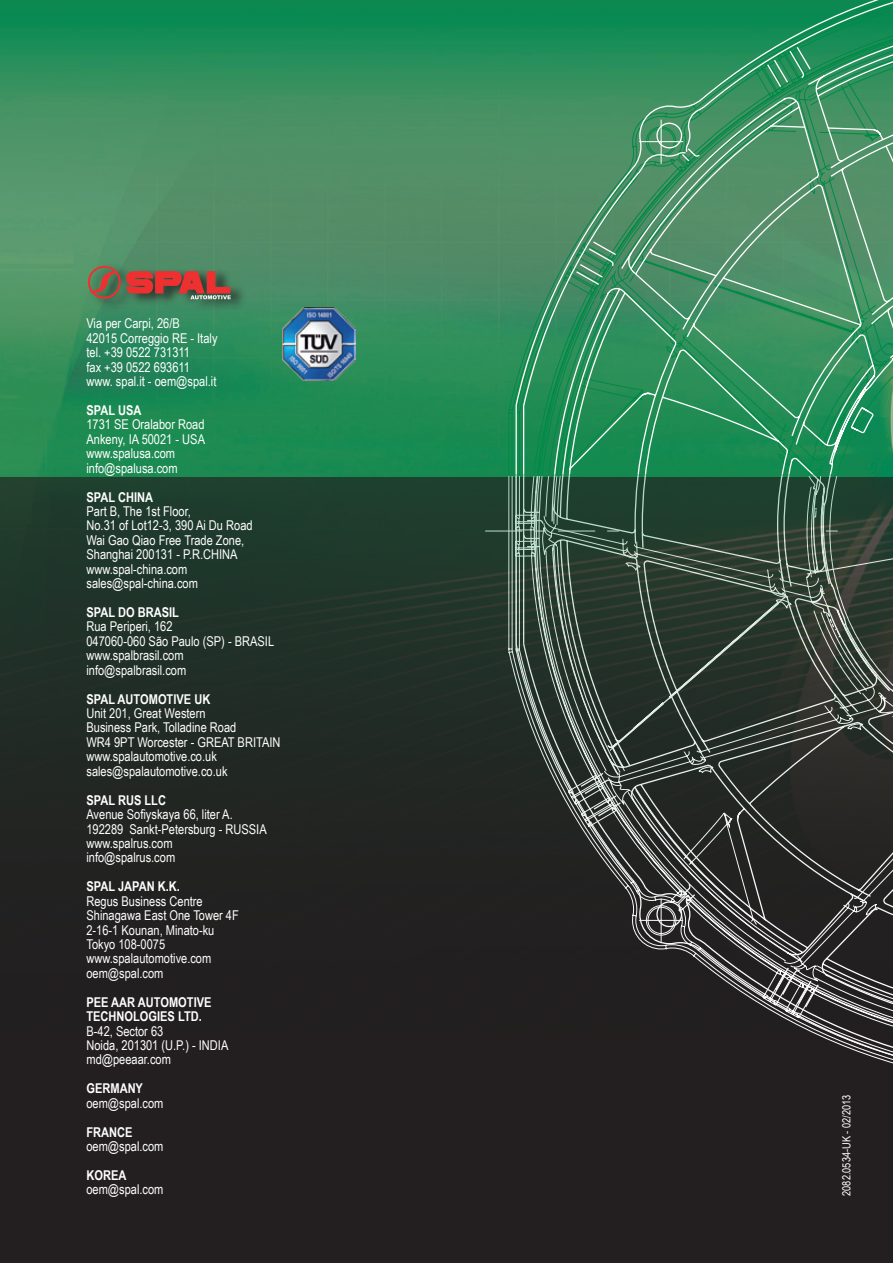
<style>
.page{position:relative;width:893px;height:1263px;background:#fff}
.page>*{position:absolute;margin:0;border:0;box-sizing:border-box;transform-origin:0 0}
.t1{font:13.5px/14.4px "Arial Narrow";color:#fff}
.t2{font:700 13.5px/14.4px "Arial Narrow";color:#fff}
.t3{font:11.25px "Arial Narrow";color:#fff}
</style>
<div class="page">
<img style="left:0;top:0;width:358px;height:474px">
<div style="left:0;top:477px;width:893px;height:786px;background:#231f20"></div>
<svg style="left:358px;top:0;width:535px;height:474px;background:#3b9162"></svg>
<img style="left:0;top:474px;width:893px;height:590px">
<div style="left:89px;top:262px;width:158px;height:49px;background:#231f20;opacity:.75"></div>
<div style="left:88px;top:266px;width:33px;height:33px;border:2px solid #ee3030;border-radius:50%"></div>
<svg style="left:90px;top:271px;width:29px;height:23px"></svg>
<svg style="left:126px;top:271px;width:105px;height:28px;background:#a24b41"></svg>
<img style="left:282px;top:307px;width:73px;height:74px">
<p class="t1" style="left:86px;top:316px;width:133px">Via per Carpi, 26/B<br>42015 Correggio RE - Italy tel. +39 0522 731311<br>fax +39 0522 693611 www. spal.it - oem@spal.it</p>
<p class="t2" style="left:86px;top:402px;width:56px">SPAL USA</p>
<p class="t1" style="left:86px;top:417px;width:120px">1731 SE Oralabor Road<br>Ankeny, IA 50021 - USA www.spalusa.com info@spalusa.com</p>
<p class="t2" style="left:86px;top:489px;width:68px">SPAL CHINA</p>
<p class="t1" style="left:86px;top:503px;width:168px">Part B, The 1st Floor,<br>No.31 of Lot12-3, 390 Ai Du Road<br>Wai Gao Qiao Free Trade Zone,<br>Shanghai 200131 - P.R.CHINA www.spal-china.com sales@spal-china.com</p>
<p class="t2" style="left:86px;top:604px;width:94px">SPAL DO BRASIL</p>
<p class="t1" style="left:86px;top:619px;width:189px">Rua Periperi, 162<br>047060-060 São Paulo (SP) - BRASIL www.spalbrasil.com info@spalbrasil.com</p>
<p class="t2" style="left:86px;top:691px;width:125px">SPAL AUTOMOTIVE UK</p>
<p class="t1" style="left:86px;top:706px;width:196px">Unit 201, Great Western<br>Business Park, Tolladine Road<br>WR4 9PT Worcester - GREAT BRITAIN www.spalautomotive.co.uk sales@spalautomotive.co.uk</p>
<p class="t2" style="left:86px;top:792px;width:81px">SPAL RUS LLC</p>
<p class="t1" style="left:86px;top:807px;width:182px">Avenue Sofiyskaya 66, liter A.<br>192289 Sankt-Petersburg - RUSSIA www.spalrus.com<br>info@spalrus.com</p>
<p class="t2" style="left:86px;top:879px;width:16px">SPAL</p>
<p class="t2" style="left:118px;top:879px;width:15px">JAPAN</p>
<p class="t2" style="left:158px;top:879px;width:24px">K.K.</p>
<p class="t1" style="left:86px;top:893px;width:154px">Regus Business Centre<br>Shinagawa East One Tower 4F<br>2-16-1 Kounan, Minato-ku<br>Tokyo 108-0075 www.spalautomotive.com oem@spal.com</p>
<p class="t2" style="left:86px;top:994px;width:127px">PEE AAR AUTOMOTIVE<br>TECHNOLOGIES LTD.</p>
<p class="t1" style="left:86px;top:1023px;width:143px">B-42, Sector 63<br>Noida, 201301 (U.P.) - INDIA md@peeaar.com</p>
<p class="t2" style="left:86px;top:1081px;width:58px">GERMANY</p>
<p class="t1" style="left:86px;top:1095px;width:79px">oem@spal.com</p>
<p class="t2" style="left:86px;top:1124px;width:48px">FRANCE</p>
<p class="t1" style="left:86px;top:1138px;width:79px">oem@spal.com</p>
<p class="t2" style="left:86px;top:1167px;width:41px">KOREA</p>
<p class="t1" style="left:86px;top:1182px;width:79px">oem@spal.com</p>
<p class="t3" style="left:838px;top:1196px;width:103px;rotate:-90deg">2082.0534-UK - 02/2013</p>
</div>
